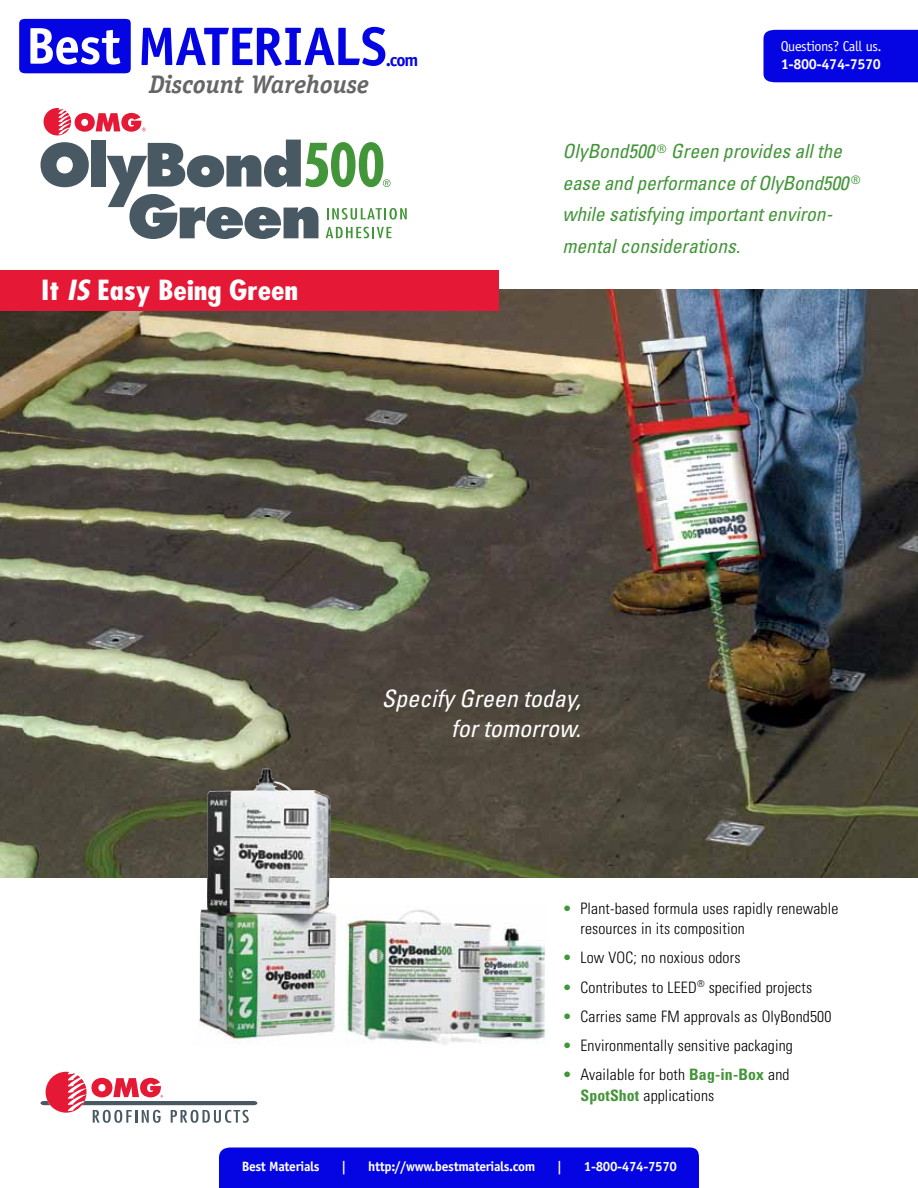
<style>
.page{position:relative;width:918px;height:1188px;background:#fff}
.page>*{position:absolute;margin:0;border:0;box-sizing:border-box;transform-origin:0 0}
.t1{font:700 54.45px "Officina Sans Std";letter-spacing:-.01em;color:#0505e3}
.t2{font:700 condensed 27px "Futura";color:#fff;scale:1.2 1}
.t3{font:italic 700 25.5px "Officina Serif Std";letter-spacing:-.005em;color:#666}
.t4{font:italic condensed 24px/30px "Univers";color:#fff;text-align:right}
.t5{font:italic condensed 19.5px/31.5px "Univers";color:#439539}
.t6{font:700 17.85px "Officina Sans Std";color:#0505e3}
.t7{font:300 condensed 15.75px/20.2px "Univers";letter-spacing:.01em;color:#000}
.t8{font:700 14.55px "Officina Sans Std";letter-spacing:-.025em;color:#fff}
.t9{font:14.25px "Officina Sans Std";letter-spacing:-.025em;color:#fff}
.t10{font:700 13.5px "Officina Sans Std";letter-spacing:-.025em;color:#fff}
.s1{font-size:51.9px;color:#fff}
.s2{font-style:italic}
.s3{color:#439539}
.s4{font-weight:700;color:#439539}
</style>
<div class="page">
<svg style="left:40px;top:1072px;width:217px;height:51px"></svg>
<img style="left:0;top:289px;width:918px;height:589px">
<svg style="left:41px;top:108px;width:366px;height:131px"></svg>
<div style="left:0;top:270px;width:498px;height:40px;background:#e51836"></div>
<img style="left:192px;top:769px;width:356px;height:276px">
<div style="left:19px;top:19px;width:112px;height:54px;background:#0505e3"></div>
<div style="left:219px;top:1174px;width:480px;height:14px;background:#0505e3"></div>
<div style="left:219px;top:1148px;width:480px;height:26px;background:#0505e3"></div>
<div style="left:764px;top:30px;width:154px;height:52px;background:#0505e3"></div>
<h1 class="t1" style="left:26px;top:13px;width:363px"><span class="s1">Best</span> MATERIALS</h1>
<p class="t6" style="left:386px;top:49px;width:34px">.com</p>
<h3 class="t3" style="left:149px;top:69px;width:222px">Discount Warehouse</h3>
<p class="t2" style="left:41px;top:273px;width:216px">It <span class="s2">IS</span> Easy Being Green</p>
<p class="t9" style="left:781px;top:38px;width:102px">Questions? Call us.</p>
<p class="t8" style="left:781px;top:55px;width:102px">1-800-474-7570</p>
<p class="t5" style="left:562px;top:135px;width:299px">OlyBond500 <sup>®</sup> Green provides all the ease and performance of OlyBond500 <sup>® </sup>while satisfying important environ&shy;mental considerations.</p>
<p class="t4" style="left:382px;top:683px;width:201px">Specify Green today, for tomorrow.</p>
<p class="t7" style="left:581px;top:898px;width:259px;text-indent:-18px"><span class="s3">•</span> Plant-based formula uses rapidly renewable resources in its composition</p>
<p class="t7" style="left:562px;top:947px;width:179px"><span class="s3">•</span> Low VOC; no noxious odors</p>
<p class="t7" style="left:562px;top:977px;width:251px"><span class="s3">•</span> Contributes to LEED<sup>®</sup> specified projects</p>
<p class="t7" style="left:563px;top:1006px;width:270px"><span class="s3">•</span> Carries same FM approvals as OlyBond500</p>
<p class="t7" style="left:563px;top:1035px;width:232px"><span class="s3">•</span> Environmentally sensitive packaging</p>
<p class="t7" style="left:581px;top:1064px;width:211px;text-indent:-18px"><span class="s3">•</span> Available for both <span class="s4">Bag-in-Box</span> and<br><span class="s4">SpotShot</span> applications</p>
<p class="t10" style="left:242px;top:1158px;width:79px">Best Materials</p>
<p class="t10" style="left:341px;top:1158px;width:7px">|</p>
<p class="t10" style="left:368px;top:1158px;width:169px">http://www.bestmaterials.com</p>
<p class="t10" style="left:557px;top:1158px;width:7px">|</p>
<p class="t10" style="left:584px;top:1158px;width:95px">1-800-474-7570</p>
</div>
